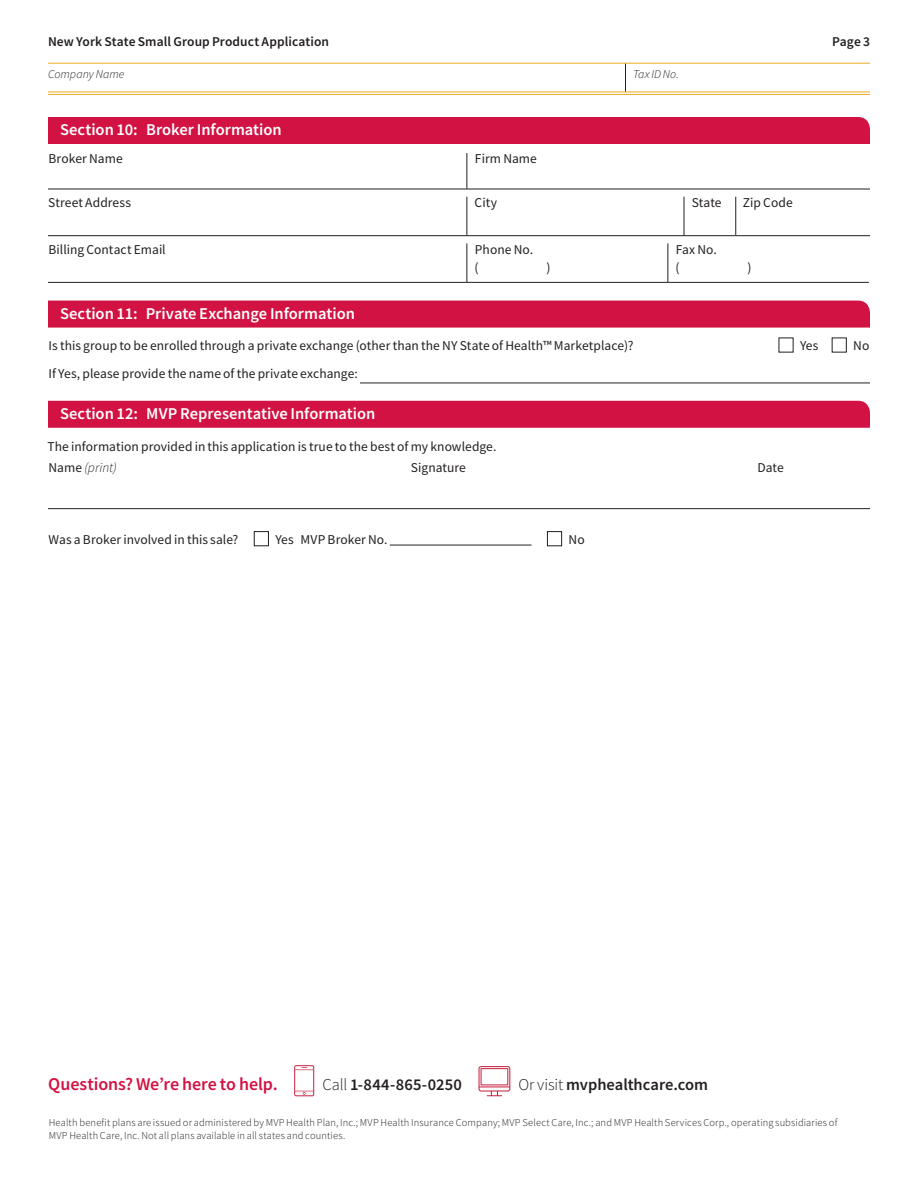
<style>
.page{position:relative;width:918px;height:1188px;background:#fff}
.page>*{position:absolute;margin:0;border:0;box-sizing:border-box;transform-origin:0 0}
.t1{font:600 18px "Source Sans Pro";letter-spacing:-.005em;color:#d21242}
.Paragraph_Style_5{font:600 16.5px "Source Sans Pro";color:#fff}
.t2{font:600 16.5px "Source Sans Pro";color:#231f20}
.t3{font:13.5px "Source Sans Pro";letter-spacing:.005em;color:#231f20}
.t4{font:600 13.5px "Source Sans Pro";letter-spacing:.005em;color:#231f20}
.t5{font:italic 300 13.5px "Source Sans Pro";color:#231f20}
.t6{font:italic 300 12px "Source Sans Pro";letter-spacing:.005em;color:#231f20}
.t7{font:300 10.5px/13px "Source Sans Pro";letter-spacing:.015em;color:#231f20}
.s1{font-weight:400;font-style:normal}
.s2{font-weight:300}
</style>
<div class="page">
<hr style="left:360px;top:383px;width:510px;height:1px;background:#231f20">
<hr style="left:48px;top:508px;width:822px;height:1px;background:#231f20">
<div style="left:48px;top:117px;width:822px;height:27px;background:#d21242"></div>
<hr style="left:48px;top:189px;width:419px;height:1px;background:#231f20">
<hr style="left:467px;top:153px;width:1px;height:36px;background:#231f20">
<hr style="left:467px;top:189px;width:403px;height:1px;background:#231f20">
<hr style="left:48px;top:235px;width:419px;height:1px;background:#231f20">
<hr style="left:467px;top:235px;width:217px;height:1px;background:#231f20">
<hr style="left:684px;top:235px;width:52px;height:1px;background:#231f20">
<hr style="left:736px;top:235px;width:134px;height:1px;background:#231f20">
<hr style="left:735px;top:197px;width:1px;height:39px;background:#231f20">
<hr style="left:467px;top:197px;width:1px;height:39px;background:#231f20">
<hr style="left:684px;top:197px;width:1px;height:39px;background:#231f20">
<hr style="left:467px;top:243px;width:1px;height:39px;background:#231f20">
<hr style="left:668px;top:243px;width:1px;height:39px;background:#231f20">
<hr style="left:48px;top:282px;width:419px;height:1px;background:#231f20">
<hr style="left:467px;top:282px;width:201px;height:1px;background:#231f20">
<hr style="left:668px;top:282px;width:201px;height:1px;background:#231f20">
<div style="left:48px;top:301px;width:822px;height:27px;background:#d21242"></div>
<div style="left:832px;top:338px;width:15px;height:14px;border:1px solid #231f20"></div>
<div style="left:48px;top:401px;width:822px;height:27px;background:#d21242"></div>
<div style="left:254px;top:531px;width:15px;height:15px;border:1px solid #231f20"></div>
<hr style="left:390px;top:545px;width:142px;height:1px;background:#231f20">
<div style="left:547px;top:531px;width:15px;height:15px;border:1px solid #231f20"></div>
<svg style="left:294px;top:1065px;width:20px;height:31px"></svg>
<svg style="left:479px;top:1066px;width:31px;height:30px"></svg>
<svg style="left:625px;top:64px;width:1px;height:28px"></svg>
<hr style="left:48px;top:63px;width:578px;height:1px;background:#ecaa20">
<hr style="left:626px;top:63px;width:244px;height:1px;background:#ecaa20">
<hr style="left:48px;top:92px;width:578px;height:1px;background:#ecaa20">
<hr style="left:48px;top:94px;width:578px;height:1px;background:#ecaa20">
<hr style="left:626px;top:92px;width:244px;height:1px;background:#ecaa20">
<hr style="left:626px;top:94px;width:244px;height:1px;background:#ecaa20">
<p class="t4" style="left:48px;top:33px;width:283px">New York State Small Group Product Application</p>
<p class="t4" style="left:832px;top:33px;width:39px">Page 3</p>
<p class="t6" style="left:48px;top:67px;width:78px">Company Name</p>
<p class="t6" style="left:633px;top:67px;width:47px">Tax ID No.</p>
<p class="Paragraph_Style_5" style="left:60px;top:119px;width:223px">Section 10: Broker Information</p>
<p class="t3" style="left:49px;top:150px;width:76px">Broker Name</p>
<p class="t3" style="left:475px;top:150px;width:64px">Firm Name</p>
<p class="t3" style="left:48px;top:194px;width:84px">Street Address</p>
<p class="t3" style="left:475px;top:194px;width:24px">City</p>
<p class="t3" style="left:692px;top:194px;width:31px">State</p>
<p class="t3" style="left:743px;top:194px;width:51px">Zip Code</p>
<p class="t3" style="left:49px;top:240px;width:119px">Billing Contact Email</p>
<p class="t3" style="left:475px;top:240px;width:60px">Phone No.</p>
<p class="t3" style="left:474px;top:259px;width:6px">(</p>
<p class="t3" style="left:546px;top:259px;width:6px">)</p>
<p class="t3" style="left:676px;top:240px;width:42px">Fax No.</p>
<p class="t3" style="left:675px;top:259px;width:6px">(</p>
<p class="t3" style="left:747px;top:259px;width:6px">)</p>
<p class="Paragraph_Style_5" style="left:60px;top:303px;width:296px">Section 11: Private Exchange Information</p>
<p class="t3" style="left:49px;top:337px;width:586px">Is this group to be enrolled through a private exchange (other than the NY State of Health™ Marketplace)?</p>
<p class="t3" style="left:800px;top:337px;width:20px">Yes</p>
<p class="t3" style="left:853px;top:337px;width:18px">No</p>
<p class="t3" style="left:49px;top:365px;width:311px">If Yes, please provide the name of the private exchange:</p>
<p class="Paragraph_Style_5" style="left:60px;top:403px;width:317px">Section 12: MVP Representative Information</p>
<p class="t3" style="left:47px;top:438px;width:450px">The information provided in this application is true to the best of my knowledge.</p>
<p class="t5" style="left:49px;top:460px;width:70px"><span class="s1">Name</span> (print)</p>
<p class="t3" style="left:411px;top:459px;width:57px">Signature</p>
<p class="t3" style="left:757px;top:459px;width:28px">Date</p>
<p class="t3" style="left:49px;top:531px;width:191px">Was a Broker involved in this sale?</p>
<p class="t3" style="left:275px;top:531px;width:114px">Yes MVP Broker No.</p>
<p class="t3" style="left:569px;top:531px;width:18px">No</p>
<p class="t1" style="left:48px;top:1073px;width:231px">Questions? We’re here to help.</p>
<p class="t2" style="left:322px;top:1074px;width:141px"><span class="s2">Call</span> 1-844-865-0250</p>
<p class="t2" style="left:519px;top:1074px;width:191px"><span class="s2">Or visit</span> mvphealthcare.com</p>
<p class="t7" style="left:49px;top:1116px;width:790px">Health benefit plans are issued or administered by MVP Health Plan, Inc.; MVP Health Insurance Company; MVP Select Care, Inc.; and MVP Health Services Corp., operating subsidiaries of<br>MVP Health Care, Inc. Not all plans available in all states and counties.</p>
</div>
